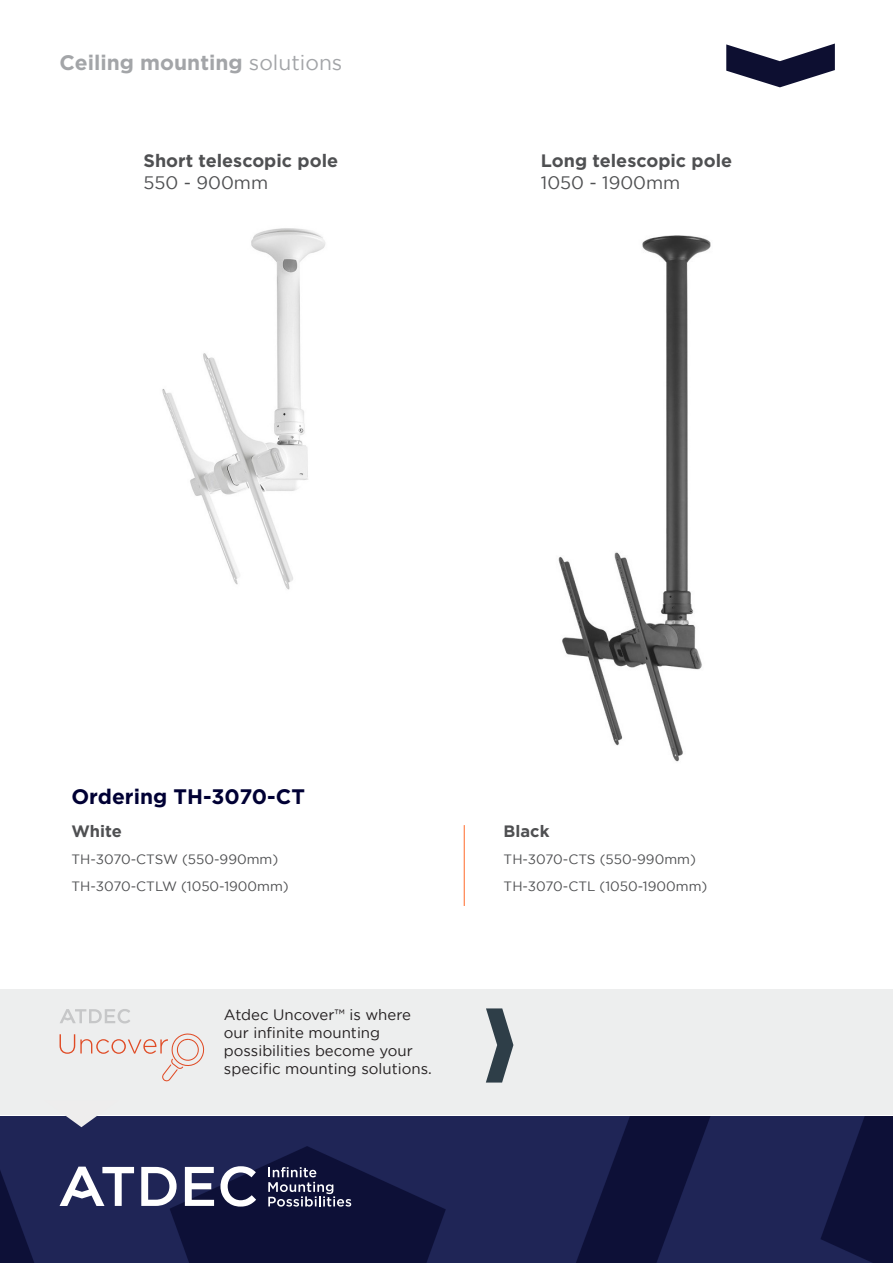
<style>
.page{position:relative;width:893px;height:1263px;background:#fff}
.page>*{position:absolute;margin:0;border:0;box-sizing:border-box;transform-origin:0 0}
.t1{font:700 21px "Gotham";color:#a3a5a8}
.t2{font:700 21px "Gotham";color:#000034}
.t3{font:700 18px "Gotham";color:#4f5052}
.t4{font:18px "Gotham";color:#4f5052}
.t5{font:700 16.5px "Gotham";color:#4f5052}
.t6{font:15px "Gotham";color:#231f20}
.t7{font:13.5px "Gotham";color:#4f5052}
.s1{font-weight:400}
</style>
<div class="page">
<div style="left:0;top:989px;width:893px;height:126px;background:#edeeee"></div>
<img style="left:0;top:1117px;width:893px;height:146px">
<svg style="left:44px;top:1115px;width:75px;height:12px"></svg>
<svg style="left:268px;top:1167px;width:83px;height:39px;background:#424563"></svg>
<svg style="left:60px;top:1166px;width:74px;height:40px"></svg>
<svg style="left:141px;top:1167px;width:36px;height:39px"></svg>
<svg style="left:185px;top:1167px;width:29px;height:39px"></svg>
<svg style="left:220px;top:1166px;width:36px;height:40px"></svg>
<svg style="left:60px;top:1009px;width:70px;height:14px"></svg>
<svg style="left:60px;top:1033px;width:144px;height:48px"></svg>
<svg style="left:726px;top:44px;width:109px;height:43px"></svg>
<svg style="left:486px;top:1008px;width:27px;height:74px"></svg>
<img style="left:162px;top:228px;width:164px;height:362px">
<img style="left:558px;top:235px;width:153px;height:527px">
<hr style="left:464px;top:825px;width:1px;height:81px;background:#ff7a40">
<p class="t1" style="left:60px;top:50px;width:284px">Ceiling mounting <span class="s1">solutions</span></p>
<p class="t3" style="left:143px;top:150px;width:196px">Short telescopic pole</p>
<p class="t4" style="left:143px;top:172px;width:126px">550 - 900mm</p>
<p class="t3" style="left:541px;top:150px;width:193px">Long telescopic pole</p>
<p class="t4" style="left:541px;top:172px;width:141px">1050 - 1900mm</p>
<p class="t2" style="left:71px;top:784px;width:235px">Ordering TH-3070-CT</p>
<p class="t5" style="left:71px;top:822px;width:52px">White</p>
<p class="t7" style="left:71px;top:852px;width:208px">TH-3070-CTSW (550-990mm)</p>
<p class="t7" style="left:71px;top:879px;width:219px">TH-3070-CTLW (1050-1900mm)</p>
<p class="t6" style="left:224px;top:1007px;width:189px">Atdec Uncover™ is where</p>
<p class="t6" style="left:224px;top:1025px;width:158px">our infinite mounting</p>
<p class="t6" style="left:224px;top:1043px;width:190px">possibilities become your</p>
<p class="t6" style="left:224px;top:1061px;width:209px">specific mounting solutions.</p>
<p class="t5" style="left:504px;top:822px;width:47px">Black</p>
<p class="t7" style="left:504px;top:852px;width:194px">TH-3070-CTS (550-990mm)</p>
<p class="t7" style="left:504px;top:879px;width:205px">TH-3070-CTL (1050-1900mm)</p>
</div>
